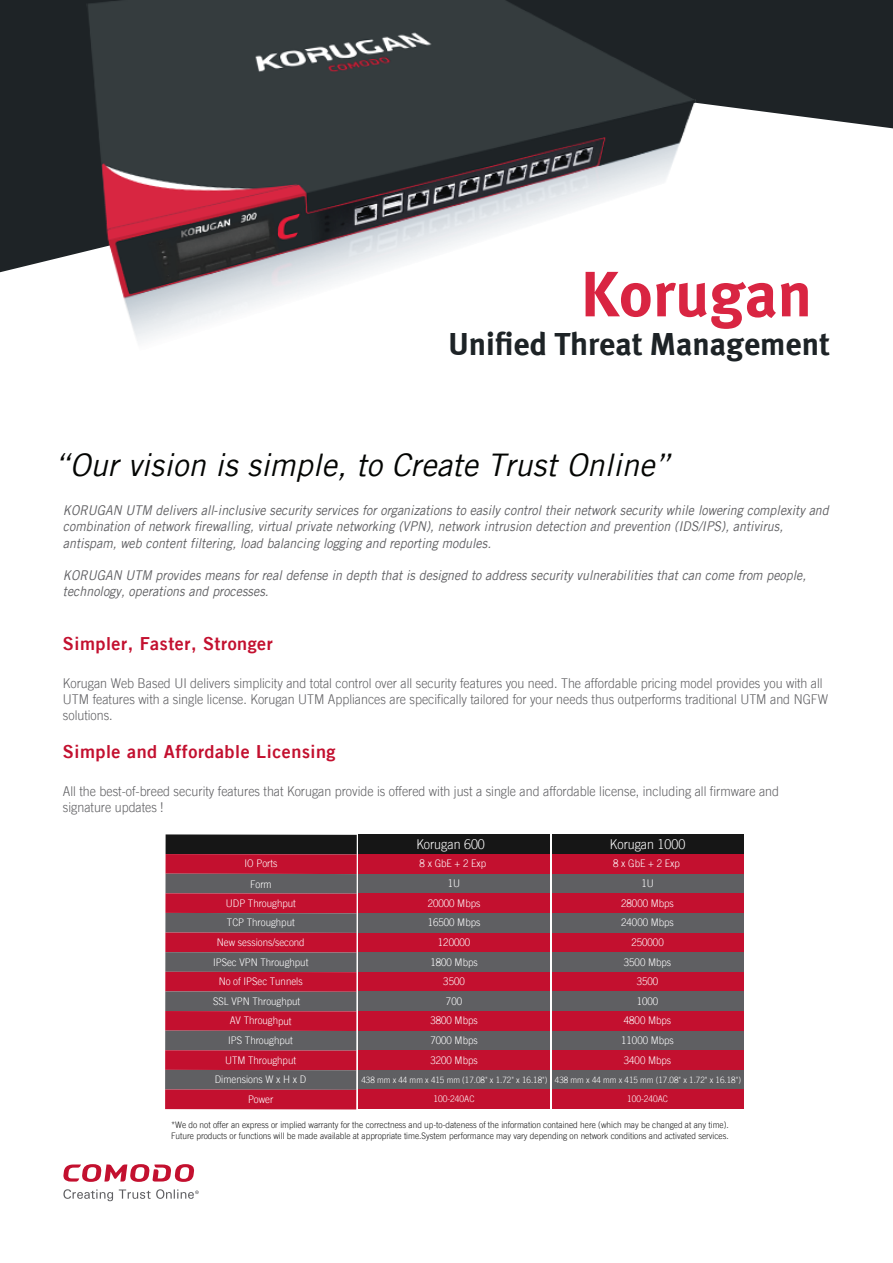
<style>
.page{position:relative;width:893px;height:1263px;background:#fff}
.page>*{position:absolute;margin:0;border:0;box-sizing:border-box;transform-origin:0 0}
.t1{font:700 64.05px "Meta";color:#d92542}
.t2{font:700 31.95px "Meta";color:#1d2326}
.t3{font:italic 31.2px "Trade Gothic LT";color:#040503}
.t4{font:18px "Trade Gothic LT Bold Two";letter-spacing:.03em;color:#c3102f}
.t5{font:italic 13.5px/16.2px "Trade Gothic LT";color:#5f5f62;scale:.92 1}
.t6{font:300 13.5px/16.2px "Trade Gothic LT";color:#5f5f62;scale:.92 1}
.t7{font:300 13.5px "Trade Gothic LT";color:#fff;scale:.92 1}
.t8{font:300 10.5px/19.6px "Trade Gothic LT";color:#fff;text-align:center;scale:.92 1}
.t9{font:300 9.15px "Trade Gothic LT";color:#fff;scale:.92 1}
.t10{font:300 9px/10.8px "Trade Gothic LT";color:#161616;scale:.92 1}
.t11{font:300 8.7px "Trade Gothic LT";color:#fff;scale:.92 1}
.s1{font-family:"Myriad Pro";font-style:normal}
</style>
<div class="page">
<svg style="left:0;top:0;width:893px;height:272px;fill:#1e2326"></svg>
<img style="left:12px;top:0;width:758px;height:341px">
<svg style="left:63px;top:1189px;width:50px;height:12px"></svg>
<svg style="left:119px;top:1189px;width:80px;height:10px"></svg>
<svg style="left:63px;top:1164px;width:131px;height:18px"></svg>
<div style="left:166px;top:834px;width:191px;height:20px;background:#161616"></div>
<div style="left:358px;top:835px;width:192px;height:19px;background:#161616"></div>
<div style="left:166px;top:854px;width:191px;height:20px;background:#c3102f"></div>
<div style="left:358px;top:854px;width:192px;height:20px;background:#c3102f"></div>
<div style="left:165px;top:874px;width:192px;height:20px;background:#5f5f62"></div>
<div style="left:358px;top:874px;width:192px;height:19px;background:#5f5f62"></div>
<div style="left:165px;top:893px;width:192px;height:20px;background:#c3102f"></div>
<div style="left:358px;top:893px;width:192px;height:20px;background:#c3102f"></div>
<div style="left:165px;top:913px;width:192px;height:20px;background:#5f5f62"></div>
<div style="left:358px;top:913px;width:192px;height:20px;background:#5f5f62"></div>
<div style="left:165px;top:932px;width:192px;height:20px;background:#c3102f"></div>
<div style="left:358px;top:933px;width:192px;height:19px;background:#c3102f"></div>
<div style="left:165px;top:952px;width:191px;height:20px;background:#5f5f62"></div>
<div style="left:358px;top:952px;width:192px;height:20px;background:#5f5f62"></div>
<div style="left:165px;top:972px;width:191px;height:20px;background:#c3102f"></div>
<div style="left:358px;top:972px;width:192px;height:19px;background:#c3102f"></div>
<div style="left:165px;top:991px;width:191px;height:20px;background:#5f5f62"></div>
<div style="left:358px;top:991px;width:192px;height:20px;background:#5f5f62"></div>
<div style="left:165px;top:1011px;width:191px;height:20px;background:#c3102f"></div>
<div style="left:358px;top:1011px;width:192px;height:20px;background:#c3102f"></div>
<div style="left:165px;top:1031px;width:191px;height:19px;background:#5f5f62"></div>
<div style="left:358px;top:1031px;width:192px;height:19px;background:#5f5f62"></div>
<div style="left:165px;top:1050px;width:191px;height:20px;background:#c3102f"></div>
<div style="left:358px;top:1050px;width:192px;height:20px;background:#c3102f"></div>
<div style="left:165px;top:1070px;width:191px;height:20px;background:#5f5f62"></div>
<div style="left:358px;top:1070px;width:192px;height:20px;background:#5f5f62"></div>
<div style="left:165px;top:1089px;width:191px;height:20px;background:#c3102f"></div>
<div style="left:358px;top:1090px;width:192px;height:19px;background:#c3102f"></div>
<div style="left:552px;top:835px;width:191px;height:19px;background:#161616"></div>
<div style="left:552px;top:854px;width:191px;height:20px;background:#c3102f"></div>
<div style="left:552px;top:874px;width:191px;height:19px;background:#5f5f62"></div>
<div style="left:552px;top:893px;width:191px;height:20px;background:#c3102f"></div>
<div style="left:552px;top:913px;width:191px;height:20px;background:#5f5f62"></div>
<div style="left:552px;top:933px;width:191px;height:19px;background:#c3102f"></div>
<div style="left:552px;top:952px;width:191px;height:20px;background:#5f5f62"></div>
<div style="left:552px;top:972px;width:191px;height:19px;background:#c3102f"></div>
<div style="left:552px;top:991px;width:191px;height:20px;background:#5f5f62"></div>
<div style="left:552px;top:1011px;width:191px;height:20px;background:#c3102f"></div>
<div style="left:552px;top:1031px;width:191px;height:19px;background:#5f5f62"></div>
<div style="left:552px;top:1050px;width:191px;height:20px;background:#c3102f"></div>
<div style="left:552px;top:1070px;width:191px;height:20px;background:#5f5f62"></div>
<div style="left:552px;top:1090px;width:191px;height:19px;background:#c3102f"></div>
<h1 class="t1" style="left:581px;top:256px;width:233px">Korugan</h1>
<h2 class="t2" style="left:448px;top:325px;width:383px">Unified Threat Management</h2>
<h3 class="t3" style="left:54px;top:446px;width:617px">“Our vision is simple, to Create Trust Online”</h3>
<p class="t5" style="left:63px;top:502px;width:834px">KORUGAN UTM delivers all<span class="s1">‐</span>inclusive security services for organizations to easily control their network security while lowering complexity and combination of network firewalling, virtual private networking (VPN), network intrusion detection and prevention (IDS/IPS), antivirus, antispam, web content filtering, load balancing logging and reporting modules.</p>
<p class="t5" style="left:63px;top:567px;width:809px">KORUGAN UTM provides means for real defense in depth that is designed to address security vulnerabilities that can come from people, technology, operations and processes.</p>
<h3 class="t4" style="left:63px;top:632px;width:211px">Simpler, Faster, Stronger</h3>
<p class="t6" style="left:63px;top:675px;width:833px">Korugan Web Based UI delivers simplicity and total control over all security features you need. The affordable pricing model provides you with all<br>UTM features with a single license. Korugan UTM Appliances are specifically tailored for your needs thus outperforms traditional UTM and NGFW solutions.</p>
<h3 class="t4" style="left:63px;top:740px;width:274px">Simple and Affordable Licensing</h3>
<p class="t6" style="left:63px;top:783px;width:780px">All the best-of-breed security features that Korugan provide is offered with just a single and affordable license, including all firmware and signature updates !</p>
<p class="t7" style="left:416px;top:836px;width:76px">Korugan 600</p>
<p class="t8" style="left:245px;top:854px;width:37px">IO Ports</p>
<p class="t8" style="left:420px;top:854px;width:74px">8 x GbE + 2 Exp</p>
<p class="t8" style="left:250px;top:874px;width:25px">Form</p>
<p class="t8" style="left:448px;top:873px;width:15px">1U</p>
<p class="t8" style="left:226px;top:893px;width:78px">UDP Throughput</p>
<p class="t8" style="left:428px;top:893px;width:59px">20000 Mbps</p>
<p class="t8" style="left:227px;top:912px;width:75px">TCP Throughput</p>
<p class="t8" style="left:428px;top:913px;width:59px">16500 Mbps</p>
<p class="t8" style="left:217px;top:932px;width:97px">New sessions/second</p>
<p class="t8" style="left:438px;top:932px;width:37px">120000</p>
<p class="t8" style="left:213px;top:952px;width:105px">IPSec VPN Throughput</p>
<p class="t8" style="left:430px;top:952px;width:53px">1800 Mbps</p>
<p class="t8" style="left:219px;top:971px;width:93px">No of IPSec Tunnels</p>
<p class="t8" style="left:443px;top:971px;width:25px">3500</p>
<p class="t8" style="left:213px;top:991px;width:96px">SSL VPN Throughput</p>
<p class="t8" style="left:446px;top:991px;width:19px">700</p>
<p class="t8" style="left:230px;top:1011px;width:69px">AV Throughput</p>
<p class="t8" style="left:430px;top:1011px;width:53px">3800 Mbps</p>
<p class="t8" style="left:228px;top:1030px;width:72px">IPS Throughput</p>
<p class="t8" style="left:430px;top:1030px;width:53px">7000 Mbps</p>
<p class="t8" style="left:225px;top:1050px;width:79px">UTM Throughput</p>
<p class="t8" style="left:430px;top:1050px;width:53px">3200 Mbps</p>
<p class="t8" style="left:215px;top:1069px;width:101px">Dimensions W x H x D</p>
<p class="t11" style="left:361px;top:1074px;width:204px">438 mm x 44 mm x 415 mm (17.08" x 1.72" x 16.18")</p>
<p class="t9" style="left:433px;top:1094px;width:46px">100-240AC</p>
<p class="t7" style="left:610px;top:836px;width:84px">Korugan 1000</p>
<p class="t8" style="left:613px;top:854px;width:74px">8 x GbE + 2 Exp<br>1U<br>28000 Mbps<br>24000 Mbps<br>250000<br>3500 Mbps<br>3500<br>1000<br>4800 Mbps<br>11000 Mbps<br>3400 Mbps</p>
<p class="t11" style="left:555px;top:1074px;width:204px">438 mm x 44 mm x 415 mm (17.08" x 1.72" x 16.18")</p>
<p class="t8" style="left:248px;top:1089px;width:29px">Power</p>
<p class="t9" style="left:627px;top:1094px;width:46px">100-240AC</p>
<p class="t10" style="left:171px;top:1119px;width:608px">*We do not offer an express or implied warranty for the correctness and up-to-dateness of the information contained here (which may be changed at any time).<br>Future products or functions will be made available at appropriate time.System performance may vary depending on network conditions and activated services.</p>
</div>
